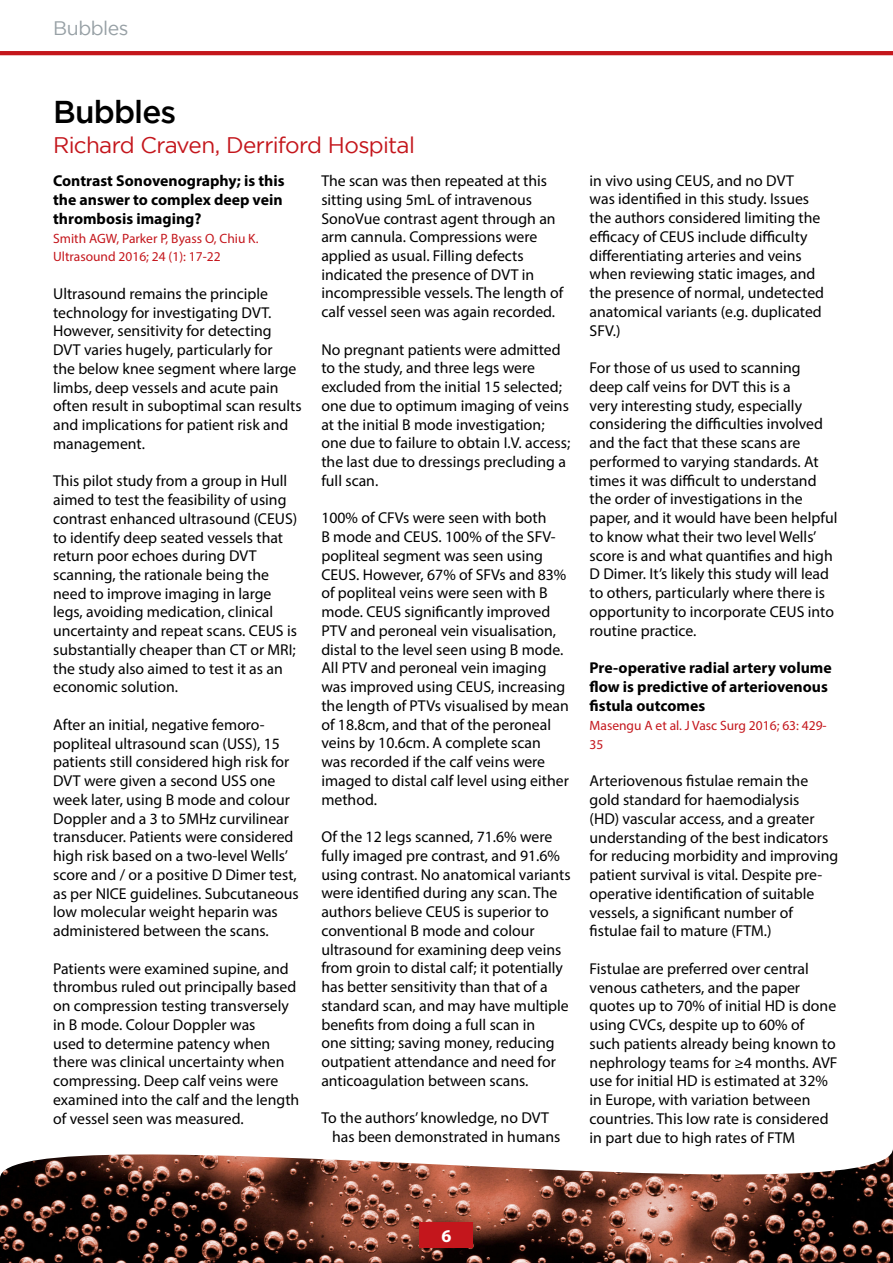
<style>
.page{position:relative;width:893px;height:1263px;background:#fff}
.page>*{position:absolute;margin:0;border:0;box-sizing:border-box;transform-origin:0 0}
.t1{font:500 31.5px "Gotham";letter-spacing:-.03em;color:#000}
.t2{font:22.5px "Gotham";letter-spacing:-.03em;color:#c4161c}
.t3{font:19.5px "Gotham";letter-spacing:-.025em;color:#97a0a5}
.t4{font:700 18px "Myriad Pro";color:#fff}
.t5{font:15.75px/18.8px "Myriad Pro";color:#000}
.t6{font:700 15.75px/18.8px "Myriad Pro";color:#000}
.t7{font:13.5px/18.8px "Myriad Pro";color:#c4161c}
</style>
<div class="page">
<hr style="left:0;top:51px;width:893px;height:4px;background:#c4161c">
<img style="left:0;top:1149px;width:893px;height:114px">
<div style="left:420px;top:1222px;width:53px;height:26px;background:#c4161c"></div>
<p class="t3" style="left:53px;top:17px;width:77px">Bubbles</p>
<h1 class="t1" style="left:53px;top:94px;width:125px">Bubbles</h1>
<h2 class="t2" style="left:53px;top:133px;width:363px">Richard Craven, Derriford Hospital</h2>
<p class="t6" style="left:53px;top:171px;width:233px">Contrast Sonovenography; is this the answer to complex deep vein thrombosis imaging?</p>
<p class="t7" style="left:53px;top:228px;width:207px">Smith AGW, Parker P, Byass O, Chiu K.<br>Ultrasound 2016; 24 (1): 17-22</p>
<p class="t5" style="left:53px;top:284px;width:250px">Ultrasound remains the principle technology for investigating DVT.<br>However, sensitivity for detecting DVT varies hugely, particularly for<br>the below knee segment where large limbs, deep vessels and acute pain often result in suboptimal scan results and implications for patient risk and management.</p>
<p class="t5" style="left:53px;top:471px;width:246px">This pilot study from a group in Hull aimed to test the feasibility of using contrast enhanced ultrasound (CEUS) to identify deep seated vessels that return poor echoes during DVT scanning, the rationale being the need to improve imaging in large legs, avoiding medication, clinical uncertainty and repeat scans. CEUS is substantially cheaper than CT or MRI; the study also aimed to test it as an economic solution.</p>
<p class="t5" style="left:53px;top:715px;width:247px">After an initial, negative femoro&shy;popliteal ultrasound scan (USS), 15 patients still considered high risk for DVT were given a second USS one week later, using B mode and colour Doppler and a 3 to 5MHz curvilinear transducer. Patients were considered high risk based on a two-level Wells’ score and / or a positive D Dimer test, as per NICE guidelines. Subcutaneous low molecular weight heparin was administered between the scans.</p>
<p class="t5" style="left:53px;top:959px;width:248px">Patients were examined supine, and thrombus ruled out principally based on compression testing transversely in B mode. Colour Doppler was<br>used to determine patency when there was clinical uncertainty when compressing. Deep calf veins were examined into the calf and the length of vessel seen was measured.</p>
<p class="t5" style="left:321px;top:171px;width:243px">The scan was then repeated at this sitting using 5mL of intravenous SonoVue contrast agent through an arm cannula. Compressions were applied as usual. Filling defects indicated the presence of DVT in incompressible vessels. The length of calf vessel seen was again recorded.</p>
<p class="t5" style="left:321px;top:340px;width:250px">No pregnant patients were admitted to the study, and three legs were excluded from the initial 15 selected; one due to optimum imaging of veins at the initial B mode investigation; one due to failure to obtain I.V. access; the last due to dressings precluding a full scan.</p>
<p class="t5" style="left:321px;top:508px;width:249px">100% of CFVs were seen with both<br>B mode and CEUS. 100% of the SFV&shy;popliteal segment was seen using<br>CEUS. However, 67% of SFVs and 83% of popliteal veins were seen with B mode. CEUS significantly improved<br>PTV and peroneal vein visualisation, distal to the level seen using B mode.<br>All PTV and peroneal vein imaging was improved using CEUS, increasing the length of PTVs visualised by mean of 18.8cm, and that of the peroneal veins by 10.6cm. A complete scan was recorded if the calf veins were imaged to distal calf level using either method.</p>
<p class="t5" style="left:321px;top:827px;width:251px">Of the 12 legs scanned, 71.6% were fully imaged pre contrast, and 91.6% using contrast. No anatomical variants were identified during any scan. The authors believe CEUS is superior to conventional B mode and colour ultrasound for examining deep veins from groin to distal calf; it potentially has better sensitivity than that of a standard scan, and may have multiple benefits from doing a full scan in<br>one sitting; saving money, reducing outpatient attendance and need for anticoagulation between scans.</p>
<p class="t5" style="left:332px;top:1108px;width:230px;text-indent:-11px">To the authors’ knowledge, no DVT has been demonstrated in humans</p>
<p class="t5" style="left:590px;top:171px;width:236px">in vivo using CEUS, and no DVT<br>was identified in this study. Issues the authors considered limiting the efficacy of CEUS include difficulty differentiating arteries and veins when reviewing static images, and the presence of normal, undetected anatomical variants (e.g. duplicated<br>SFV.)</p>
<p class="t5" style="left:590px;top:358px;width:249px">For those of us used to scanning deep calf veins for DVT this is a<br>very interesting study, especially considering the difficulties involved and the fact that these scans are performed to varying standards. At times it was difficult to understand the order of investigations in the paper, and it would have been helpful to know what their two level Wells’ score is and what quantifies and high D Dimer. It’s likely this study will lead to others, particularly where there is opportunity to incorporate CEUS into routine practice.</p>
<p class="t6" style="left:590px;top:658px;width:244px">Pre-operative radial artery volume flow is predictive of arteriovenous fistula outcomes</p>
<p class="t7" style="left:590px;top:716px;width:239px">Masengu A et al. J Vasc Surg 2016; 63: 429-<br>35</p>
<p class="t5" style="left:590px;top:771px;width:250px">Arteriovenous fistulae remain the gold standard for haemodialysis<br>(HD) vascular access, and a greater understanding of the best indicators for reducing morbidity and improving patient survival is vital. Despite pre&shy;operative identification of suitable vessels, a significant number of fistulae fail to mature (FTM.)</p>
<p class="t5" style="left:590px;top:959px;width:249px">Fistulae are preferred over central venous catheters, and the paper quotes up to 70% of initial HD is done using CVCs, despite up to 60% of such patients already being known to nephrology teams for ≥4 months. AVF use for initial HD is estimated at 32% in Europe, with variation between countries. This low rate is considered in part due to high rates of FTM</p>
<p class="t4" style="left:441px;top:1224px;width:11px">6</p>
</div>
